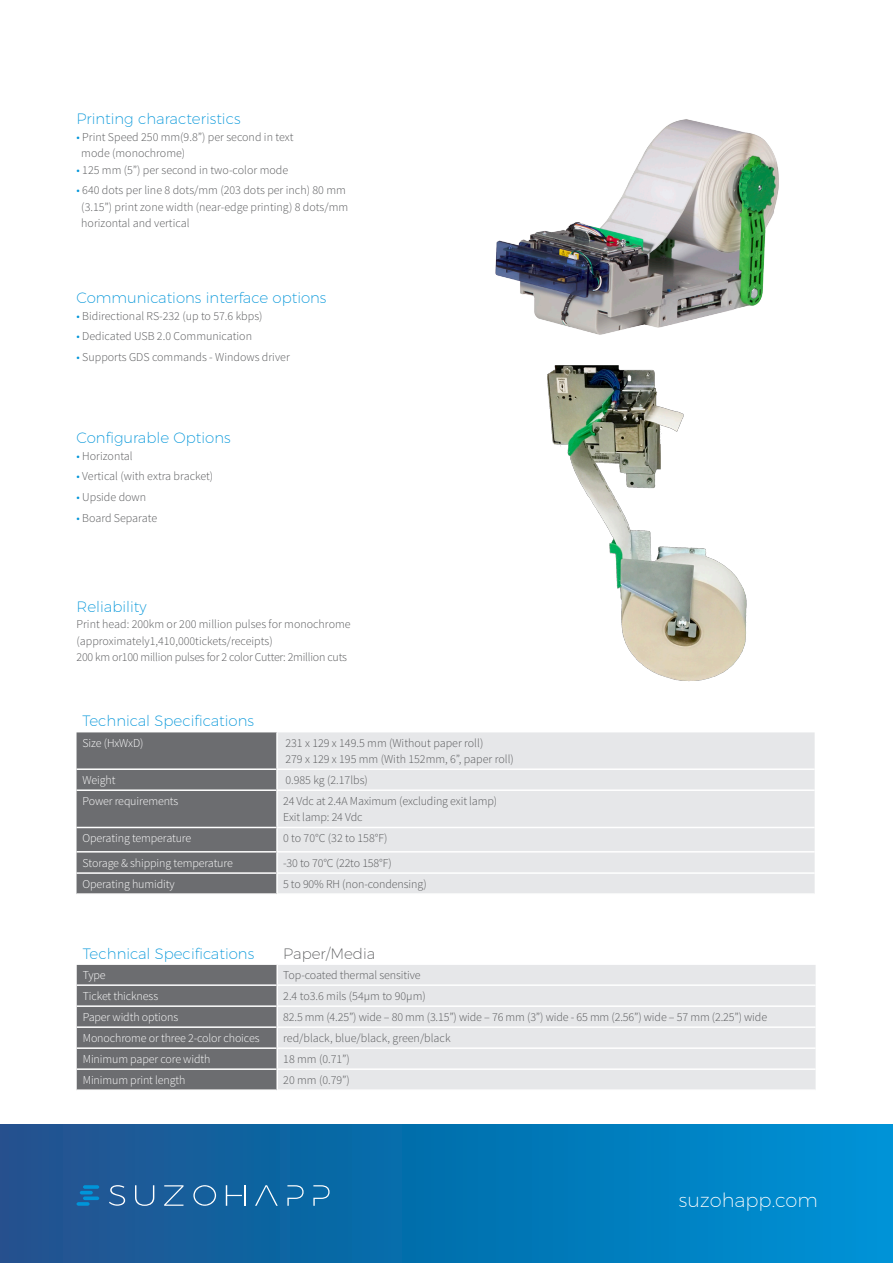
<style>
.page{position:relative;width:893px;height:1263px;background:#fff}
.page>*{position:absolute;margin:0;border:0;box-sizing:border-box;transform-origin:0 0}
.t1{font:200 19.5px "Montserrat";color:#fff}
.Prestazioni_-_Puntin{font:200 15px "Montserrat";color:#0095d9}
.Titoli{font:200 15px "Montserrat";color:#0095d9}
.Titoli-2{font:200 15px "Montserrat";color:#57585a}
.Prestazioni_-_Puntin-2{font:300 12px/16.5px "Source Sans Pro";color:#57585a}
.Testo_Tabella{font:300 12px "Source Sans Pro";color:#57585a}
.Testo_Tabella-2{font:300 12px "Source Sans Pro";letter-spacing:-.01em;color:#fff}
.Prestazioni_-_Puntin-3{font:300 12px "Source Sans Pro";letter-spacing:-.02em;color:#57585a}
.s1{color:#0095d9}
</style>
<div class="page">
<div style="left:0;top:1125px;width:893px;height:138px;background:linear-gradient(to right,#1c508b,#0093d5)"></div>
<svg style="left:135px;top:1185px;width:19px;height:21px"></svg>
<svg style="left:164px;top:1185px;width:20px;height:21px"></svg>
<svg style="left:193px;top:1185px;width:23px;height:21px"></svg>
<svg style="left:255px;top:1185px;width:23px;height:21px"></svg>
<svg style="left:287px;top:1185px;width:17px;height:21px"></svg>
<svg style="left:109px;top:1185px;width:16px;height:21px"></svg>
<svg style="left:226px;top:1185px;width:19px;height:21px"></svg>
<svg style="left:313px;top:1185px;width:17px;height:21px"></svg>
<hr style="left:83px;top:1185px;width:16px;height:4px;background:#0095d9;border-radius:2px">
<svg style="left:80px;top:1191px;width:13px;height:3px"></svg>
<svg style="left:83px;top:1196px;width:16px;height:4px"></svg>
<svg style="left:77px;top:1202px;width:13px;height:4px"></svg>
<div style="left:278px;top:732px;width:537px;height:161px;background:#e6e7e9"></div>
<svg style="left:77px;top:732px;width:200px;height:162px;background:#737477"></svg>
<hr style="left:276px;top:768px;width:539px;height:2px;background:#fff">
<hr style="left:276px;top:789px;width:539px;height:2px;background:#fff">
<hr style="left:276px;top:827px;width:539px;height:1px;background:#fff">
<hr style="left:276px;top:851px;width:539px;height:1px;background:#fff">
<hr style="left:276px;top:872px;width:539px;height:2px;background:#fff">
<hr style="left:276px;top:893px;width:539px;height:2px;background:#fff">
<div style="left:278px;top:965px;width:538px;height:124px;background:#e6e7e9"></div>
<svg style="left:77px;top:965px;width:200px;height:125px;background:#757679"></svg>
<hr style="left:276px;top:984px;width:540px;height:2px;background:#fff">
<hr style="left:276px;top:1005px;width:540px;height:2px;background:#fff">
<hr style="left:276px;top:1026px;width:540px;height:2px;background:#fff">
<hr style="left:276px;top:1047px;width:540px;height:2px;background:#fff">
<hr style="left:276px;top:1068px;width:540px;height:2px;background:#fff">
<hr style="left:276px;top:1089px;width:540px;height:2px;background:#fff">
<img style="left:495px;top:119px;width:284px;height:216px">
<img style="left:547px;top:365px;width:200px;height:317px">
<p class="Prestazioni_-_Puntin" style="left:77px;top:110px;width:166px">Printing characteristics</p>
<p class="Prestazioni_-_Puntin-2" style="left:77px;top:128px;width:218px"><span class="s1">•</span> Print Speed 250 mm(9.8”) per second in text</p>
<p class="Prestazioni_-_Puntin-2" style="left:81px;top:145px;width:105px">mode (monochrome)</p>
<p class="Prestazioni_-_Puntin-2" style="left:77px;top:161px;width:213px"><span class="s1">•</span> 125 mm (5”) per second in two-color mode</p>
<p class="Prestazioni_-_Puntin-2" style="left:77px;top:182px;width:271px"><span class="s1">•</span> 640 dots per line 8 dots/mm (203 dots per inch) 80 mm</p>
<p class="Prestazioni_-_Puntin-2" style="left:81px;top:199px;width:268px">(3.15”) print zone width (near-edge printing) 8 dots/mm</p>
<p class="Prestazioni_-_Puntin-2" style="left:81px;top:215px;width:110px">horizontal and vertical</p>
<p class="Prestazioni_-_Puntin" style="left:77px;top:289px;width:251px">Communications interface options</p>
<p class="Prestazioni_-_Puntin-2" style="left:77px;top:307px;width:188px"><span class="s1">•</span> Bidirectional RS-232 (up to 57.6 kbps)</p>
<p class="Prestazioni_-_Puntin-2" style="left:77px;top:328px;width:177px"><span class="s1">•</span> Dedicated USB 2.0 Communication</p>
<p class="Prestazioni_-_Puntin-2" style="left:77px;top:349px;width:215px"><span class="s1">•</span> Supports GDS commands - Windows driver</p>
<p class="Prestazioni_-_Puntin" style="left:77px;top:428px;width:156px">Configurable Options</p>
<p class="Prestazioni_-_Puntin-2" style="left:77px;top:447px;width:58px"><span class="s1">•</span> Horizontal</p>
<p class="Prestazioni_-_Puntin-2" style="left:77px;top:468px;width:138px"><span class="s1">•</span> Vertical (with extra bracket)</p>
<p class="Prestazioni_-_Puntin-2" style="left:77px;top:489px;width:71px"><span class="s1">•</span> Upside down</p>
<p class="Prestazioni_-_Puntin-2" style="left:77px;top:510px;width:82px"><span class="s1">•</span> Board Separate</p>
<p class="Prestazioni_-_Puntin" style="left:77px;top:597px;width:71px">Reliability</p>
<p class="Prestazioni_-_Puntin-2" style="left:77px;top:616px;width:276px">Print head: 200km or 200 million pulses for monochrome (approximately1,410,000tickets/receipts)</p>
<p class="Prestazioni_-_Puntin-3" style="left:77px;top:650px;width:272px">200 km or100 million pulses for 2 color Cutter: 2million cuts</p>
<p class="Titoli" style="left:83px;top:712px;width:173px">Technical Specifications</p>
<p class="Testo_Tabella-2" style="left:83px;top:735px;width:62px">Size (HxWxD)</p>
<p class="Testo_Tabella" style="left:285px;top:735px;width:199px">231 x 129 x 149.5 mm (Without paper roll)</p>
<p class="Testo_Tabella" style="left:285px;top:752px;width:230px">279 x 129 x 195 mm (With 152mm, 6”, paper roll)</p>
<p class="Testo_Tabella-2" style="left:83px;top:773px;width:35px">Weight</p>
<p class="Testo_Tabella" style="left:285px;top:773px;width:84px">0.985 kg (2.17lbs)</p>
<p class="Testo_Tabella-2" style="left:83px;top:794px;width:97px">Power requirements</p>
<p class="Prestazioni_-_Puntin-2" style="left:283px;top:793px;width:216px">24 Vdc at 2.4A Maximum (excluding exit lamp)</p>
<p class="Prestazioni_-_Puntin-2" style="left:283px;top:809px;width:81px">Exit lamp: 24 Vdc</p>
<p class="Testo_Tabella-2" style="left:83px;top:831px;width:110px">Operating temperature</p>
<p class="Testo_Tabella" style="left:283px;top:831px;width:106px">0 to 70°C (32 to 158°F)</p>
<p class="Testo_Tabella-2" style="left:83px;top:855px;width:152px">Storage &amp; shipping temperature</p>
<p class="Prestazioni_-_Puntin-2" style="left:283px;top:855px;width:110px">-30 to 70°C (22to 158°F)</p>
<p class="Testo_Tabella-2" style="left:83px;top:877px;width:94px">Operating humidity</p>
<p class="Prestazioni_-_Puntin-2" style="left:283px;top:876px;width:145px">5 to 90% RH (non-condensing)</p>
<p class="Titoli" style="left:83px;top:944px;width:173px">Technical Specifications</p>
<p class="Titoli-2" style="left:283px;top:944px;width:94px">Paper/Media</p>
<p class="Testo_Tabella-2" style="left:83px;top:968px;width:24px">Type</p>
<p class="Testo_Tabella" style="left:283px;top:968px;width:139px">Top-coated thermal sensitive</p>
<p class="Testo_Tabella-2" style="left:83px;top:989px;width:77px">Ticket thickness</p>
<p class="Testo_Tabella" style="left:283px;top:989px;width:144px">2.4 to3.6 mils (54µm to 90µm)</p>
<p class="Testo_Tabella-2" style="left:83px;top:1010px;width:97px">Paper width options</p>
<p class="Testo_Tabella" style="left:283px;top:1010px;width:485px">82.5 mm (4.25”) wide – 80 mm (3.15”) wide – 76 mm (3”) wide - 65 mm (2.56”) wide – 57 mm (2.25”) wide</p>
<p class="Testo_Tabella-2" style="left:83px;top:1031px;width:178px">Monochrome or three 2-color choices</p>
<p class="Testo_Tabella" style="left:283px;top:1031px;width:169px">red/black, blue/black, green/black</p>
<p class="Testo_Tabella-2" style="left:83px;top:1052px;width:129px">Minimum paper core width</p>
<p class="Testo_Tabella" style="left:283px;top:1052px;width:68px">18 mm (0.71”)</p>
<p class="Testo_Tabella-2" style="left:83px;top:1073px;width:104px">Minimum print length</p>
<p class="Testo_Tabella" style="left:283px;top:1073px;width:68px">20 mm (0.79”)</p>
<h1 class="t1" style="left:679px;top:1188px;width:140px">suzohapp.com</h1>
</div>
